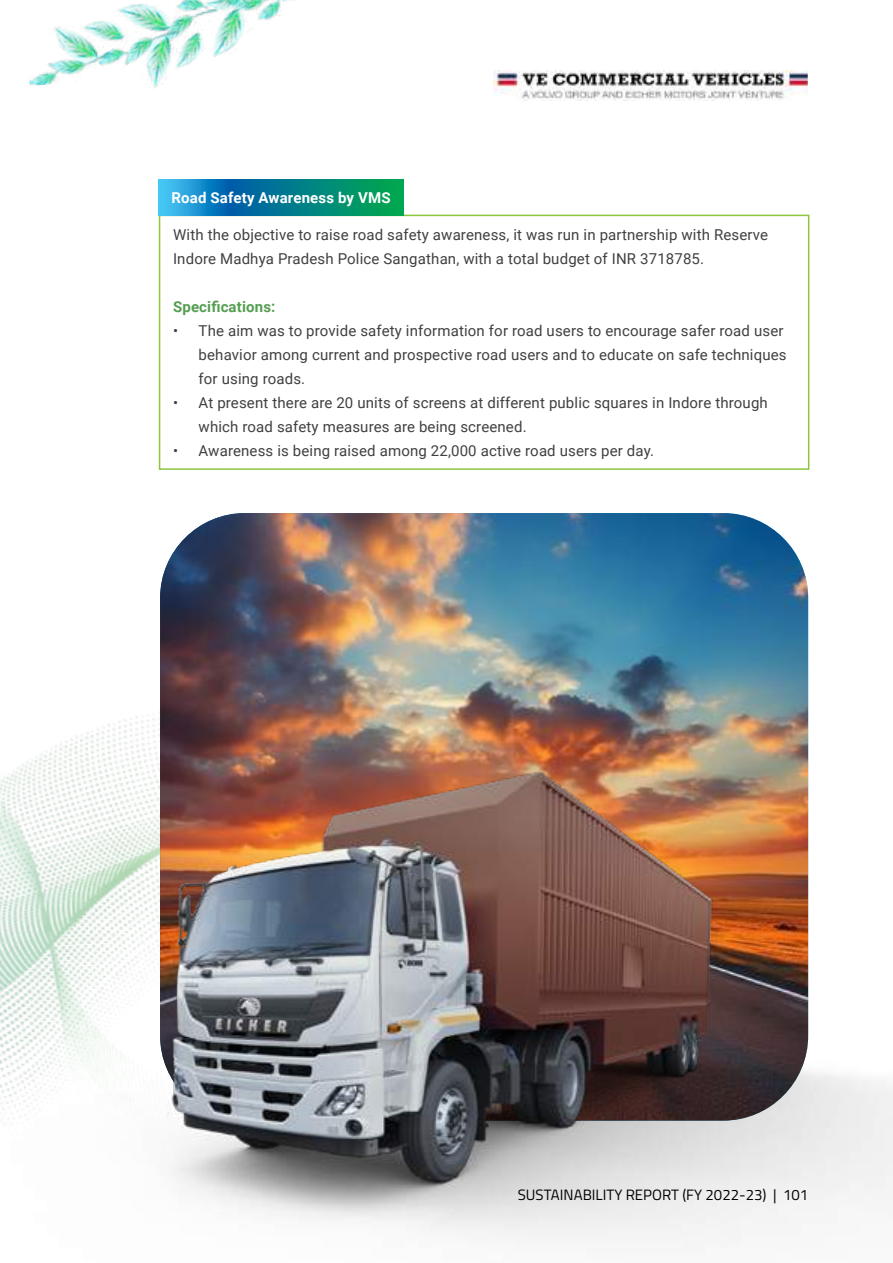
<style>
.page{position:relative;width:893px;height:1263px;background:#fff}
.page>*{position:absolute;margin:0;border:0;box-sizing:border-box;transform-origin:0 0}
.t1{font:15px/24px "Roboto";letter-spacing:.01em;color:#404042}
.t2{font:15px "Titillium Web";color:#000}
.t3{font:700 15px "Roboto";letter-spacing:.01em;color:#fff}
.t4{font:700 15px "Roboto";letter-spacing:.01em;color:#559e52}
</style>
<div class="page">
<div style="left:159px;top:215px;width:650px;height:255px;border:2px solid #8cc63e"></div>
<svg style="left:159px;top:179px;width:244px;height:36px;background:#098a96"></svg>
<img style="left:160px;top:513px;width:648px;height:243px">
<img style="left:0;top:756px;width:893px;height:484px">
<img style="left:29px;top:21px;width:68px;height:65px">
<img style="left:97px;top:0;width:196px;height:88px">
<img style="left:494px;top:70px;width:314px;height:30px">
<p class="t3" style="left:172px;top:187px;width:221px">Road Safety Awareness by VMS</p>
<p class="t1" style="left:173px;top:222px;width:597px">With the objective to raise road safety awareness, it was run in partnership with Reserve<br>Indore Madhya Pradesh Police Sangathan, with a total budget of INR 3718785.</p>
<p class="t4" style="left:173px;top:296px;width:104px">Specifications:</p>
<p class="t1" style="left:199px;top:318px;width:589px;text-indent:-26px">• The aim was to provide safety information for road users to encourage safer road user behavior among current and prospective road users and to educate on safe techniques for using roads.</p>
<p class="t1" style="left:199px;top:390px;width:571px;text-indent:-26px">• At present there are 20 units of screens at different public squares in Indore through which road safety measures are being screened.</p>
<p class="t1" style="left:173px;top:438px;width:483px">• Awareness is being raised among 22,000 active road users per day.</p>
<p class="t2" style="left:518px;top:1184px;width:292px">SUSTAINABILITY REPORT (FY 2022-23) | 101</p>
</div>
